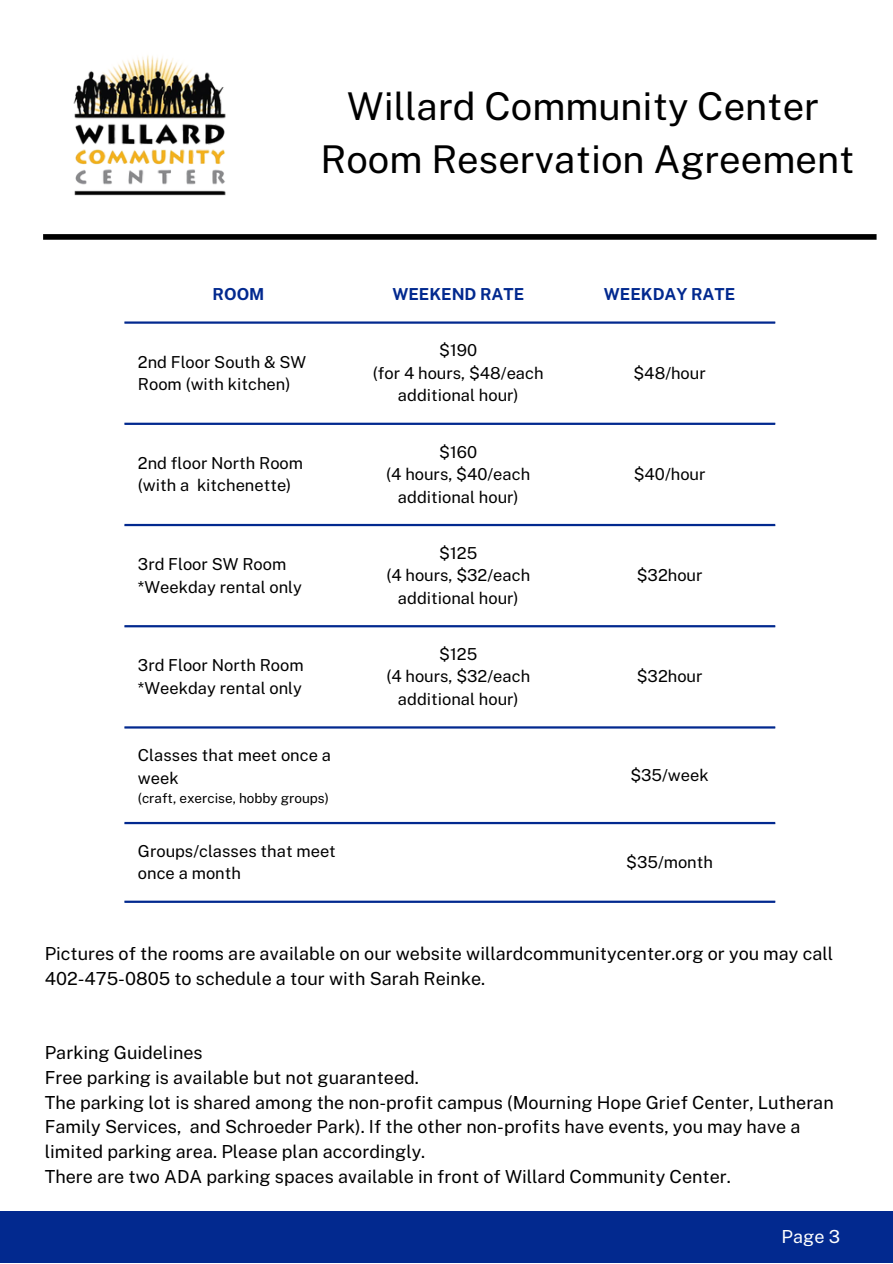
<style>
.page{position:relative;width:893px;height:1264px;background:#fff}
.page>*{position:absolute;margin:0;border:0;box-sizing:border-box;transform-origin:0 0}
.t1{font:38.25px/52.8px "Public Sans";color:#000;text-align:center}
.t2{font:18px/24.8px "Public Sans";color:#000}
.t3{font:18px "Public Sans";color:#fff}
.t4{font:16.5px/22.5px "Public Sans";color:#000}
.t5{font:700 16.5px "Public Sans";color:#02298f}
.t6{font:13.5px "Public Sans";color:#000}
</style>
<div class="page">
<hr style="left:124px;top:321px;width:651px;height:3px;background:#02298f">
<hr style="left:124px;top:422px;width:651px;height:3px;background:#02298f">
<hr style="left:124px;top:524px;width:651px;height:2px;background:#02298f">
<hr style="left:124px;top:625px;width:651px;height:2px;background:#02298f">
<hr style="left:124px;top:726px;width:651px;height:2px;background:#02298f">
<hr style="left:124px;top:822px;width:651px;height:2px;background:#02298f">
<hr style="left:124px;top:900px;width:651px;height:2px;background:#02298f">
<img style="left:73px;top:55px;width:153px;height:141px">
<div style="left:43px;top:234px;width:833px;height:6px;background:#000"></div>
<div style="left:0;top:1210px;width:892px;height:52px;background:#02298f"></div>
<h1 class="t1" style="left:320px;top:80px;width:535px">Willard Community Center<br>Room Reservation Agreement</h1>
<p class="t5" style="left:213px;top:284px;width:53px">ROOM</p>
<p class="t5" style="left:392px;top:284px;width:133px">WEEKEND RATE</p>
<p class="t5" style="left:604px;top:284px;width:133px">WEEKDAY RATE</p>
<p class="t4" style="left:138px;top:350px;width:170px">2nd Floor South &amp; SW<br>Room (with kitchen)</p>
<p class="t4" style="left:138px;top:451px;width:167px">2nd floor North Room (with a kitchenette)</p>
<p class="t4" style="left:138px;top:553px;width:165px">3rd Floor SW Room *Weekday rental only</p>
<p class="t4" style="left:138px;top:654px;width:167px">3rd Floor North Room *Weekday rental only</p>
<p class="t4" style="left:138px;top:743px;width:194px">Classes that meet once a week</p>
<p class="t6" style="left:138px;top:789px;width:192px">(craft, exercise, hobby groups)</p>
<p class="t4" style="left:373px;top:339px;width:172px;text-align:center">$190<br>(for 4 hours, $48/each additional hour)</p>
<p class="t4" style="left:386px;top:440px;width:145px;text-align:center">$160<br>(4 hours, $40/each additional hour)</p>
<p class="t4" style="left:386px;top:541px;width:145px;text-align:center">$125<br>(4 hours, $32/each additional hour)</p>
<p class="t4" style="left:386px;top:642px;width:145px;text-align:center">$125<br>(4 hours, $32/each additional hour)</p>
<p class="t4" style="left:633px;top:361px;width:74px">$48/hour</p>
<p class="t4" style="left:633px;top:463px;width:73px">$40/hour</p>
<p class="t4" style="left:636px;top:564px;width:67px">$32hour</p>
<p class="t4" style="left:636px;top:665px;width:67px">$32hour</p>
<p class="t4" style="left:630px;top:764px;width:80px">$35/week</p>
<p class="t4" style="left:138px;top:839px;width:199px">Groups/classes that meet once a month</p>
<p class="t4" style="left:626px;top:850px;width:88px">$35/month</p>
<p class="t2" style="left:45px;top:941px;width:790px">Pictures of the rooms are available on our website willardcommunitycenter.org or you may call<br>402-475-0805 to schedule a tour with Sarah Reinke.</p>
<p class="t2" style="left:45px;top:1040px;width:790px">Parking Guidelines<br>Free parking is available but not guaranteed.<br>The parking lot is shared among the non-profit campus (Mourning Hope Grief Center, Lutheran Family Services, and Schroeder Park). If the other non-profits have events, you may have a limited parking area. Please plan accordingly.<br>There are two ADA parking spaces available in front of Willard Community Center.</p>
<p class="t3" style="left:781px;top:1225px;width:60px">Page 3</p>
</div>
